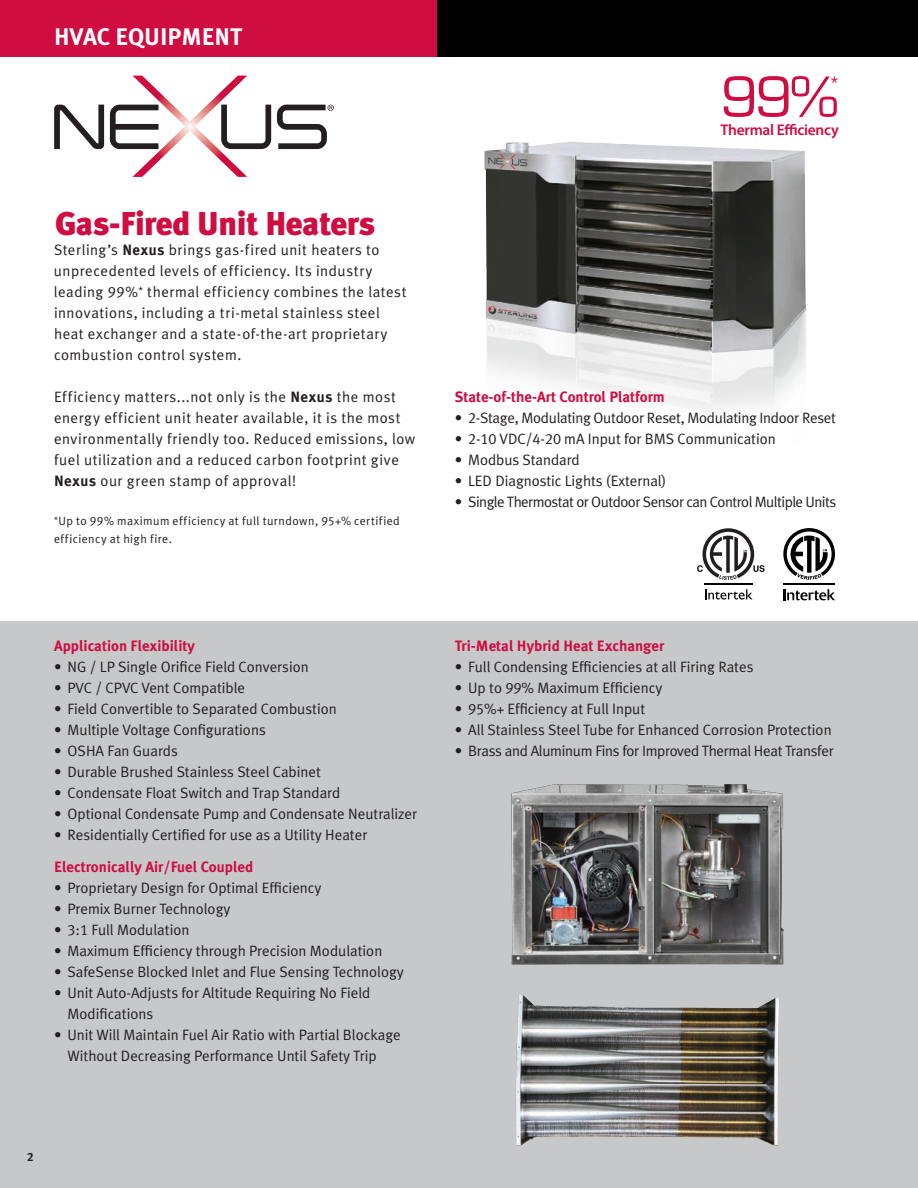
<style>
.page{position:relative;width:918px;height:1188px;background:#fff}
.page>*{position:absolute;margin:0;border:0;box-sizing:border-box;transform-origin:0 0}
.t1{font:53.55px "Eurostile";color:#cf0d41}
.t2{font:900 33px "Meta Plus";letter-spacing:-.015em;color:#cf0d41}
.t3{font:24px "Meta Plus Bold Caps";color:#fff}
.t4{font:16.65px "Eurostile";color:#cf0d41}
.t5{font:600 15.45px "Myriad Pro";letter-spacing:-.02em;color:#cf0d41}
.t6{font:15px/21px "Meta Plus Normal";color:#231f20}
.t7{font:15px/21px "Meta Plus Normal";letter-spacing:.035em;color:#231f20}
.t8{font:700 15px "Meta Plus";color:#cf0d41}
.t9{font:15px "Meta Plus Normal";letter-spacing:-.02em;color:#231f20}
.t10{font:15px "Meta Plus Normal";letter-spacing:-.035em;color:#231f20}
.t11{font:12px/18px "Meta Plus Normal";letter-spacing:.035em;color:#231f20}
.t12{font:12px "Meta Plus Bold Caps";color:#231f20}
.s1{font-family:"Meta Plus";font-weight:700}
.s2{font-family:"Meta Plus Normal Caps"}
</style>
<div class="page">
<div style="left:437px;top:0;width:481px;height:57px;background:#000"></div>
<div style="left:0;top:0;width:437px;height:57px;background:#cf0d41"></div>
<svg style="left:54px;top:105px;width:50px;height:44px"></svg>
<svg style="left:110px;top:76px;width:161px;height:101px"></svg>
<svg style="left:277px;top:105px;width:57px;height:44px"></svg>
<div style="left:0;top:621px;width:918px;height:567px;background:#c7c8ca"></div>
<img style="left:484px;top:142px;width:322px;height:269px">
<svg style="left:705px;top:589px;width:48px;height:11px"></svg>
<svg style="left:697px;top:528px;width:68px;height:52px"></svg>
<hr style="left:704px;top:584px;width:49px;height:1px;background:#040503">
<svg style="left:783px;top:589px;width:52px;height:11px"></svg>
<hr style="left:783px;top:584px;width:52px;height:1px;background:#000">
<svg style="left:783px;top:528px;width:52px;height:52px"></svg>
<img style="left:516px;top:998px;width:263px;height:148px">
<img style="left:511px;top:784px;width:273px;height:181px">
<p class="t3" style="left:54px;top:23px;width:190px">HVAC EQUIPMENT</p>
<p class="t2" style="left:55px;top:204px;width:322px">Gas-Fired Unit Heaters</p>
<p class="t7" style="left:54px;top:239px;width:354px">Sterling’s <span class="s1">Nexus</span> brings gas-fired unit heaters to unprecedented levels of efficiency. Its industry leading <span class="s2">99</span>%<sup>*</sup> thermal efficiency combines the latest innovations, including a tri-metal stainless steel heat exchanger and a state-of-the-art proprietary combustion control system.</p>
<p class="t7" style="left:54px;top:386px;width:363px">Efficiency matters...not only is the <span class="s1">Nexus</span> the most energy efficient unit heater available, it is the most environmentally friendly too. Reduced emissions, low fuel utilization and a reduced carbon footprint give <span class="s1">Nexus</span> our green stamp of approval!</p>
<p class="t11" style="left:54px;top:512px;width:347px"><sup>*</sup>Up to <span class="s2">99</span>% maximum efficiency at full turndown, <span class="s2">95</span>+% certified efficiency at high fire.</p>
<p class="t1" style="left:720px;top:65px;width:119px">99%</p>
<p class="t4" style="left:829px;top:73px;width:13px">*</p>
<p class="t5" style="left:720px;top:120px;width:120px">Thermal Efficiency</p>
<p class="t8" style="left:455px;top:388px;width:212px">State-of-the-Art Control Platform</p>
<p class="t9" style="left:455px;top:409px;width:383px">• <span class="s2">2</span>-Stage, Modulating Outdoor Reset, Modulating Indoor Reset</p>
<p class="t6" style="left:455px;top:428px;width:322px">• <span class="s2">2-10</span> VDC/<span class="s2">4-20</span> mA Input for BMS Communication</p>
<p class="t6" style="left:455px;top:449px;width:127px">• Modbus Standard</p>
<p class="t6" style="left:455px;top:470px;width:213px">• LED Diagnostic Lights (External)</p>
<p class="t10" style="left:455px;top:493px;width:383px">• Single Thermostat or Outdoor Sensor can Control Multiple Units</p>
<p class="t8" style="left:54px;top:637px;width:142px">Application Flexibility</p>
<p class="t6" style="left:54px;top:656px;width:256px">• NG / LP Single Orifice Field Conversion</p>
<p class="t6" style="left:54px;top:677px;width:193px">• PVC / CPVC Vent Compatible</p>
<p class="t6" style="left:54px;top:698px;width:284px">• Field Convertible to Separated Combustion</p>
<p class="t6" style="left:54px;top:719px;width:213px">• Multiple Voltage Configurations</p>
<p class="t6" style="left:54px;top:740px;width:125px">• OSHA Fan Guards</p>
<p class="t6" style="left:54px;top:761px;width:268px">• Durable Brushed Stainless Steel Cabinet</p>
<p class="t6" style="left:54px;top:782px;width:288px">• Condensate Float Switch and Trap Standard</p>
<p class="t6" style="left:54px;top:803px;width:365px">• Optional Condensate Pump and Condensate Neutralizer</p>
<p class="t6" style="left:54px;top:824px;width:315px">• Residentially Certified for use as a Utility Heater</p>
<p class="t8" style="left:54px;top:858px;width:201px">Electronically Air/Fuel Coupled</p>
<p class="t6" style="left:54px;top:877px;width:269px">• Proprietary Design for Optimal Efficiency</p>
<p class="t6" style="left:54px;top:898px;width:178px">• Premix Burner Technology</p>
<p class="t6" style="left:54px;top:919px;width:137px">• <span class="s2">3:1</span> Full Modulation</p>
<p class="t6" style="left:54px;top:940px;width:330px">• Maximum Efficiency through Precision Modulation</p>
<p class="t6" style="left:54px;top:961px;width:351px">• SafeSense Blocked Inlet and Flue Sensing Technology</p>
<p class="t6" style="left:68px;top:982px;width:304px;text-indent:-14px">• Unit Auto-Adjusts for Altitude Requiring No Field<br>Modifications</p>
<p class="t6" style="left:68px;top:1024px;width:335px;text-indent:-14px">• Unit Will Maintain Fuel Air Ratio with Partial Blockage<br>Without Decreasing Performance Until Safety Trip</p>
<p class="t12" style="left:27px;top:1150px;width:8px">2</p>
<p class="t8" style="left:455px;top:637px;width:211px">Tri-Metal Hybrid Heat Exchanger</p>
<p class="t6" style="left:455px;top:656px;width:300px">• Full Condensing Efficiencies at all Firing Rates</p>
<p class="t6" style="left:455px;top:677px;width:209px">• Up to <span class="s2">99</span>% Maximum Efficiency</p>
<p class="t6" style="left:455px;top:698px;width:192px">• <span class="s2">95</span>%+ Efficiency at Full Input</p>
<p class="t6" style="left:455px;top:719px;width:378px">• All Stainless Steel Tube for Enhanced Corrosion Protection</p>
<p class="t9" style="left:455px;top:742px;width:381px">• Brass and Aluminum Fins for Improved Thermal Heat Transfer</p>
</div>
